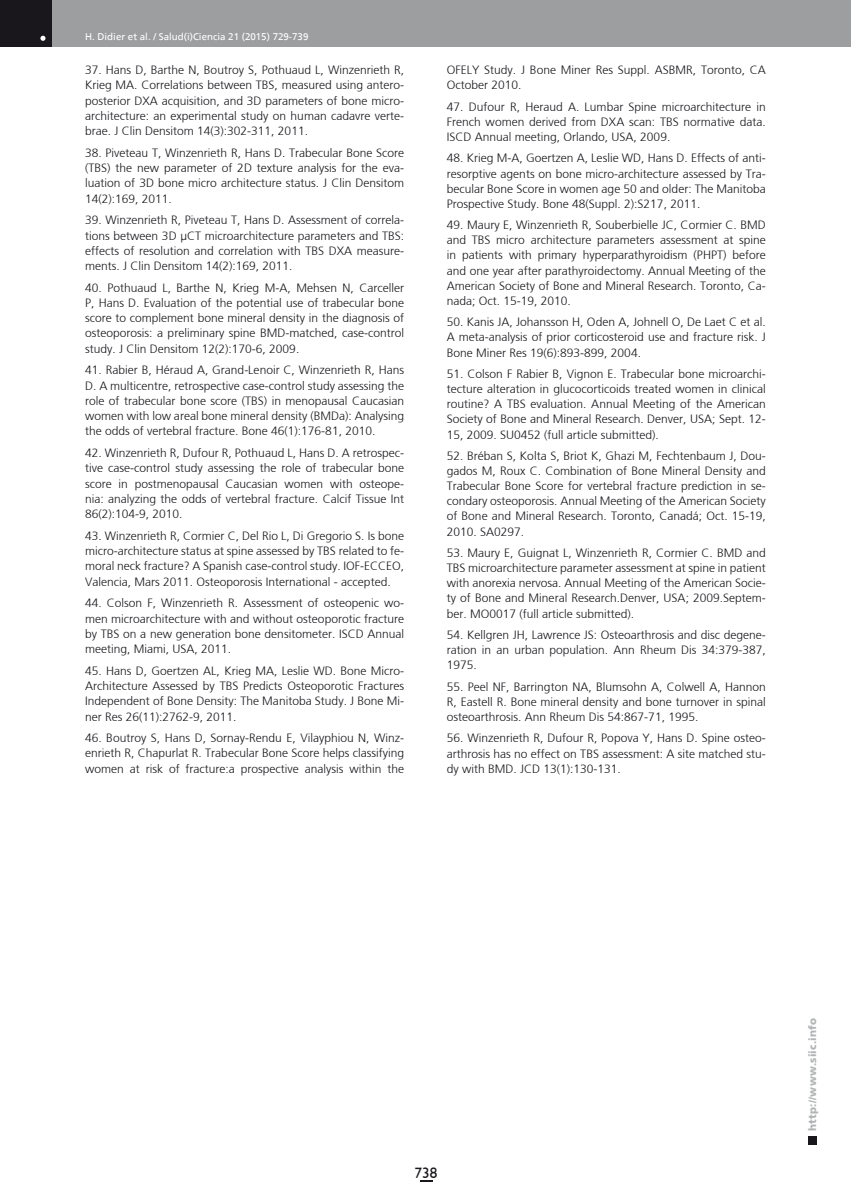
<style>
.page{position:relative;width:851px;height:1191px;background:#fff}
.page>*{position:absolute;margin:0;border:0;box-sizing:border-box;transform-origin:0 0}
.t1{font:15px "Humanist 521 BT";color:#1a171c}
.t2{font:300 12px/15.3px "Frutiger";color:#1a171c;text-align:justify}
.t3{font:900 10.5px "Frutiger";letter-spacing:.015em;color:#b1b3b4}
.t4{font:9.75px "Frutiger";color:#fff}
</style>
<div class="page">
<div style="left:808px;top:1135px;width:8px;height:9px;background:#1a171c"></div>
<div style="left:0;top:0;width:850px;height:47px;background:#9d9ea0"></div>
<div style="left:0;top:0;width:51px;height:47px;background:#1a171c"></div>
<svg style="left:40px;top:36px;width:5px;height:5px"></svg>
<svg style="left:420px;top:1180px;width:12px;height:1px"></svg>
<p class="t4" style="left:85px;top:31px;width:225px">H. Didier et al. / Salud(i)Ciencia 21 (2015) 729-739</p>
<p class="t2" style="left:85px;top:62px;width:320px">37. Hans D, Barthe N, Boutroy S, Pothuaud L, Winzenrieth R, Krieg MA. Correlations between TBS, measured using antero&shy;posterior DXA acquisition, and 3D parameters of bone micro&shy;architecture: an experimental study on human cadavre verte&shy;brae. J Clin Densitom 14(3):302-311, 2011.</p>
<p class="t2" style="left:85px;top:145px;width:320px">38. Piveteau T, Winzenrieth R, Hans D. Trabecular Bone Score (TBS) the new parameter of 2D texture analysis for the eva&shy;luation of 3D bone micro architecture status. J Clin Densitom 14(2):169, 2011.</p>
<p class="t2" style="left:85px;top:212px;width:320px">39. Winzenrieth R, Piveteau T, Hans D. Assessment of correla&shy;tions between 3D µCT microarchitecture parameters and TBS: effects of resolution and correlation with TBS DXA measure&shy;ments. J Clin Densitom 14(2):169, 2011.</p>
<p class="t2" style="left:85px;top:280px;width:320px">40. Pothuaud L, Barthe N, Krieg M-A, Mehsen N, Carceller P, Hans D. Evaluation of the potential use of trabecular bone score to complement bone mineral density in the diagnosis of osteoporosis: a preliminary spine BMD-matched, case-control study. J Clin Densitom 12(2):170-6, 2009.</p>
<p class="t2" style="left:85px;top:362px;width:320px">41. Rabier B, Héraud A, Grand-Lenoir C, Winzenrieth R, Hans D. A multicentre, retrospective case-control study assessing the role of trabecular bone score (TBS) in menopausal Caucasian women with low areal bone mineral density (BMDa): Analysing the odds of vertebral fracture. Bone 46(1):176-81, 2010.</p>
<p class="t2" style="left:85px;top:445px;width:320px">42. Winzenrieth R, Dufour R, Pothuaud L, Hans D. A retrospec&shy;tive case-control study assessing the role of trabecular bone score in postmenopausal Caucasian women with osteope&shy;nia: analyzing the odds of vertebral fracture. Calcif Tissue Int 86(2):104-9, 2010.</p>
<p class="t2" style="left:85px;top:528px;width:320px">43. Winzenrieth R, Cormier C, Del Rio L, Di Gregorio S. Is bone micro-architecture status at spine assessed by TBS related to fe&shy;moral neck fracture? A Spanish case-control study. IOF-ECCEO, Valencia, Mars 2011. Osteoporosis International - accepted.</p>
<p class="t2" style="left:85px;top:595px;width:320px">44. Colson F, Winzenrieth R. Assessment of osteopenic wo&shy;men microarchitecture with and without osteoporotic fracture by TBS on a new generation bone densitometer. ISCD Annual meeting, Miami, USA, 2011.</p>
<p class="t2" style="left:85px;top:663px;width:320px">45. Hans D, Goertzen AL, Krieg MA, Leslie WD. Bone Micro-Architecture Assessed by TBS Predicts Osteoporotic Fractures Independent of Bone Density: The Manitoba Study. J Bone Mi&shy;ner Res 26(11):2762-9, 2011.</p>
<p class="t2" style="left:85px;top:730px;width:320px">46. Boutroy S, Hans D, Sornay-Rendu E, Vilayphiou N, Winz&shy;enrieth R, Chapurlat R. Trabecular Bone Score helps classifying women at risk of fracture:a prospective analysis within the</p>
<p class="t2" style="left:446px;top:62px;width:320px">OFELY Study. J Bone Miner Res Suppl. ASBMR, Toronto, CA<br>October 2010.</p>
<p class="t2" style="left:446px;top:99px;width:320px">47. Dufour R, Heraud A. Lumbar Spine microarchitecture in French women derived from DXA scan: TBS normative data.<br>ISCD Annual meeting, Orlando, USA, 2009.</p>
<p class="t2" style="left:446px;top:151px;width:320px">48. Krieg M-A, Goertzen A, Leslie WD, Hans D. Effects of anti&shy;resorptive agents on bone micro-architecture assessed by Tra&shy;becular Bone Score in women age 50 and older: The Manitoba Prospective Study. Bone 48(Suppl. 2):S217, 2011.</p>
<p class="t2" style="left:446px;top:217px;width:320px">49. Maury E, Winzenrieth R, Souberbielle JC, Cormier C. BMD and TBS micro architecture parameters assessment at spine in patients with primary hyperparathyroidism (PHPT) before and one year after parathyroidectomy. Annual Meeting of the American Society of Bone and Mineral Research. Toronto, Ca&shy;nada; Oct. 15-19, 2010.</p>
<p class="t2" style="left:446px;top:314px;width:320px">50. Kanis JA, Johansson H, Oden A, Johnell O, De Laet C et al.<br>A meta-analysis of prior corticosteroid use and fracture risk. J Bone Miner Res 19(6):893-899, 2004.</p>
<p class="t2" style="left:446px;top:366px;width:320px">51. Colson F Rabier B, Vignon E. Trabecular bone microarchi&shy;tecture alteration in glucocorticoids treated women in clinical routine? A TBS evaluation. Annual Meeting of the American Society of Bone and Mineral Research. Denver, USA; Sept. 12- 15, 2009. SU0452 (full article submitted).</p>
<p class="t2" style="left:446px;top:448px;width:320px">52. Bréban S, Kolta S, Briot K, Ghazi M, Fechtenbaum J, Dou&shy;gados M, Roux C. Combination of Bone Mineral Density and Trabecular Bone Score for vertebral fracture prediction in se&shy;condary osteoporosis. Annual Meeting of the American Society of Bone and Mineral Research. Toronto, Canadá; Oct. 15-19, 2010. SA0297.</p>
<p class="t2" style="left:446px;top:545px;width:320px">53. Maury E, Guignat L, Winzenrieth R, Cormier C. BMD and TBS microarchitecture parameter assessment at spine in patient with anorexia nervosa. Annual Meeting of the American Socie&shy;ty of Bone and Mineral Research.Denver, USA; 2009.Septem&shy;ber. MO0017 (full article submitted).</p>
<p class="t2" style="left:446px;top:627px;width:320px">54. Kellgren JH, Lawrence JS: Osteoarthrosis and disc degene&shy;ration in an urban population. Ann Rheum Dis 34:379-387, 1975.</p>
<p class="t2" style="left:446px;top:679px;width:320px">55. Peel NF, Barrington NA, Blumsohn A, Colwell A, Hannon R, Eastell R. Bone mineral density and bone turnover in spinal osteoarthrosis. Ann Rheum Dis 54:867-71, 1995.</p>
<p class="t2" style="left:446px;top:730px;width:320px">56. Winzenrieth R, Dufour R, Popova Y, Hans D. Spine osteo&shy;arthrosis has no effect on TBS assessment: A site matched stu&shy;dy with BMD. JCD 13(1):130-131.</p>
<p class="t1" style="left:414px;top:1163px;width:24px">738</p>
<p class="t3" style="left:806px;top:1130px;width:114px;rotate:-90deg">http://www.siic.info</p>
</div>
